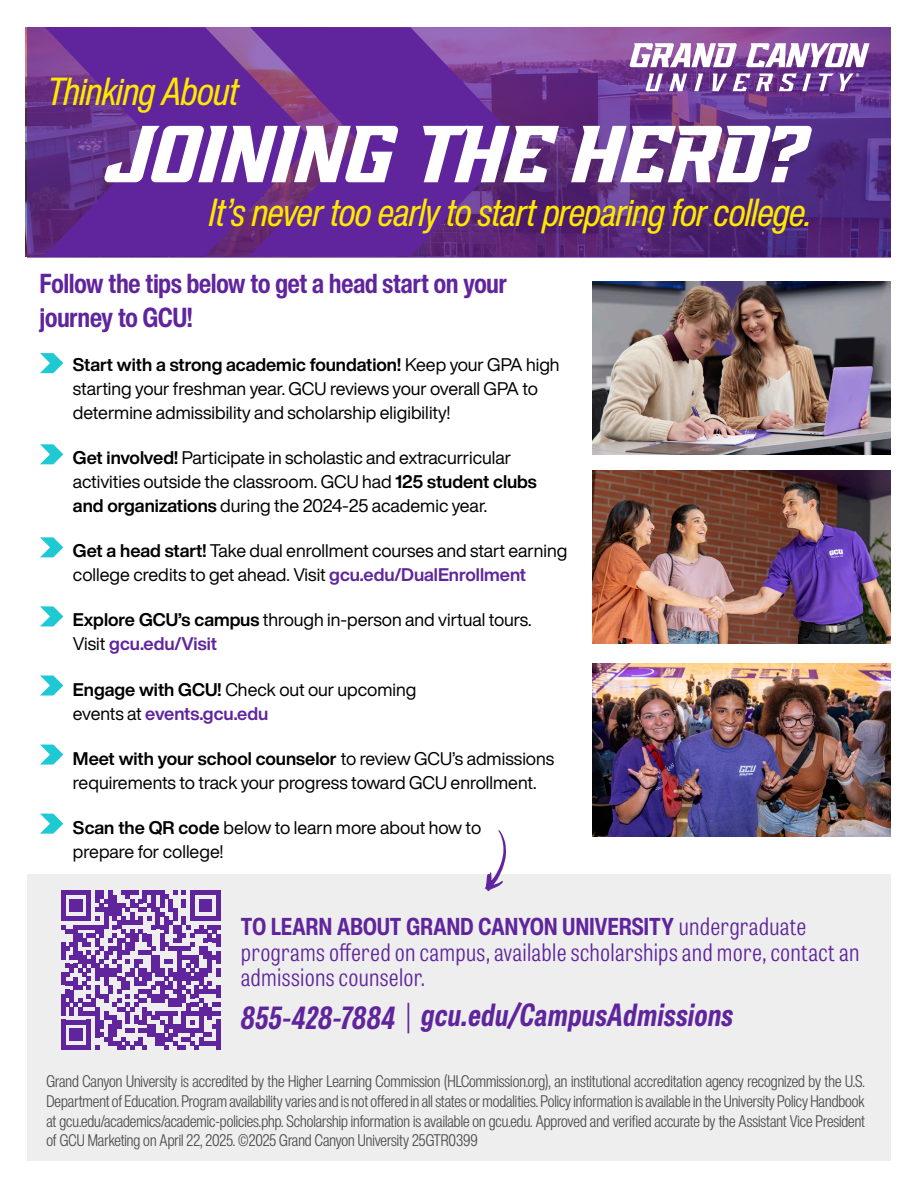
<style>
.page{position:relative;width:918px;height:1188px;background:#fff}
.page>*{position:absolute;margin:0;border:0;box-sizing:border-box;transform-origin:0 0}
.t1{font:italic 80.55px "Thunder";letter-spacing:-.005em;color:#fff}
.t2{font:italic condensed 38.4px "Helvetica Now Display";letter-spacing:-.005em;color:#ffe800}
.t3{font:italic 700 30.6px "Tablet Gothic Condensed";letter-spacing:.01em;color:#60259d}
.t4{font:700 condensed 27px/33.6px "Helvetica Now Display";color:#60259d}
.t5{font:300 24px/25.5px "Tablet Gothic Condensed";letter-spacing:.01em;color:#60259d}
.t6{font:700 condensed 24px "Helvetica Now Display";letter-spacing:.01em;color:#60259d}
.t7{font:18px/24px "Helvetica Now Display";color:#000}
.t8{font:300 condensed 16.5px/19.8px "Helvetica Now Display";color:#4b4b4b;text-align:justify}
.s1{font-weight:700}
.s2{font-weight:700;color:#60259d}
.s3{font-family:"Tablet Gothic Condensed";font-weight:300;font-stretch:normal}
.s4{font-weight:300;font-style:normal}
</style>
<div class="page">
<div style="left:27px;top:875px;width:864px;height:286px;background:#eee"></div>
<svg style="left:533px;top:27px;width:358px;height:230px;background:#5f3183"></svg>
<svg style="left:40px;top:353px;width:23px;height:20px"></svg>
<svg style="left:40px;top:444px;width:23px;height:20px"></svg>
<svg style="left:40px;top:537px;width:23px;height:20px"></svg>
<svg style="left:40px;top:606px;width:23px;height:20px"></svg>
<svg style="left:40px;top:675px;width:23px;height:21px"></svg>
<svg style="left:40px;top:745px;width:23px;height:20px"></svg>
<svg style="left:40px;top:814px;width:23px;height:20px"></svg>
<svg style="left:25px;top:27px;width:201px;height:231px;background:#622b94"></svg>
<svg style="left:226px;top:27px;width:307px;height:231px;background:#672d95"></svg>
<svg style="left:61px;top:890px;width:159px;height:160px"></svg>
<hr style="left:216px;top:1020px;width:4px;height:30px;background:#60259d">
<svg style="left:485px;top:830px;width:21px;height:61px"></svg>
<img style="left:593px;top:281px;width:297px;height:173px">
<img style="left:593px;top:470px;width:297px;height:174px">
<img style="left:593px;top:664px;width:297px;height:173px">
<svg style="left:630px;top:43px;width:107px;height:24px"></svg>
<svg style="left:746px;top:43px;width:124px;height:24px"></svg>
<svg style="left:669px;top:74px;width:18px;height:17px"></svg>
<svg style="left:694px;top:74px;width:9px;height:17px"></svg>
<svg style="left:819px;top:74px;width:15px;height:17px"></svg>
<svg style="left:645px;top:74px;width:18px;height:17px"></svg>
<svg style="left:733px;top:74px;width:40px;height:17px"></svg>
<svg style="left:779px;top:74px;width:32px;height:17px"></svg>
<svg style="left:712px;top:74px;width:15px;height:17px"></svg>
<svg style="left:840px;top:73px;width:19px;height:18px"></svg>
<h2 class="t2" style="left:47px;top:66px;width:193px">Thinking About</h2>
<h1 class="t1" style="left:105px;top:118px;width:702px">JOINING THE HERD?</h1>
<h2 class="t2" style="left:209px;top:187px;width:603px">It’s never too early to start preparing for college.</h2>
<h3 class="t4" style="left:40px;top:267px;width:469px">Follow the tips below to get a head start on your journey to GCU!</h3>
<p class="t7" style="left:73px;top:353px;width:488px"><span class="s1">Start with a strong academic foundation!</span> Keep your GPA high starting your freshman year. GCU reviews your overall GPA to determine admissibility and scholarship eligibility!</p>
<p class="t7" style="left:73px;top:446px;width:465px"><span class="s1">Get involved!</span> Participate in scholastic and extracurricular activities outside the classroom. GCU had <span class="s1">125 student clubs and organizations</span> during the 2024-25 academic year.</p>
<p class="t7" style="left:73px;top:539px;width:496px"><span class="s1">Get a head start!</span> Take dual enrollment courses and start earning college credits to get ahead. Visit <span class="s2">gcu.edu/DualEnrollment</span></p>
<p class="t7" style="left:73px;top:608px;width:460px"><span class="s1">Explore GCU’s campus</span> through in-person and virtual tours.<br>Visit <span class="s2">gcu.edu/Visit</span></p>
<p class="t7" style="left:73px;top:677px;width:345px"><span class="s1">Engage with GCU!</span> Check out our upcoming events at <span class="s2">events.gcu.edu</span></p>
<p class="t7" style="left:73px;top:746px;width:483px"><span class="s1">Meet with your school counselor</span> to review GCU’s admissions requirements to track your progress toward GCU enrollment.</p>
<p class="t7" style="left:73px;top:815px;width:410px"><span class="s1">Scan the QR code</span> below to learn more about how to prepare for college!</p>
<h3 class="t6" style="left:241px;top:911px;width:567px">TO LEARN ABOUT GRAND CANYON UNIVERSITY <span class="s3">undergraduate</span></h3>
<h3 class="t5" style="left:241px;top:938px;width:620px">programs offered on campus, available scholarships and more, contact an admissions counselor.</h3>
<h3 class="t3" style="left:241px;top:992px;width:494px">855-428-7884 <span class="s4">|</span> gcu.edu/CampusAdmissions</h3>
<p class="t8" style="left:46px;top:1071px;width:820px">Grand Canyon University is accredited by the Higher Learning Commission (HLCommission.org), an institutional accreditation agency recognized by the U.S.<br>Department of Education. Program availability varies and is not offered in all states or modalities. Policy information is available in the University Policy Handbook at gcu.edu/academics/academic-policies.php. Scholarship information is available on gcu.edu. Approved and verified accurate by the Assistant Vice President of GCU Marketing on April 22, 2025. ©2025 Grand Canyon University 25GTR0399</p>
</div>
